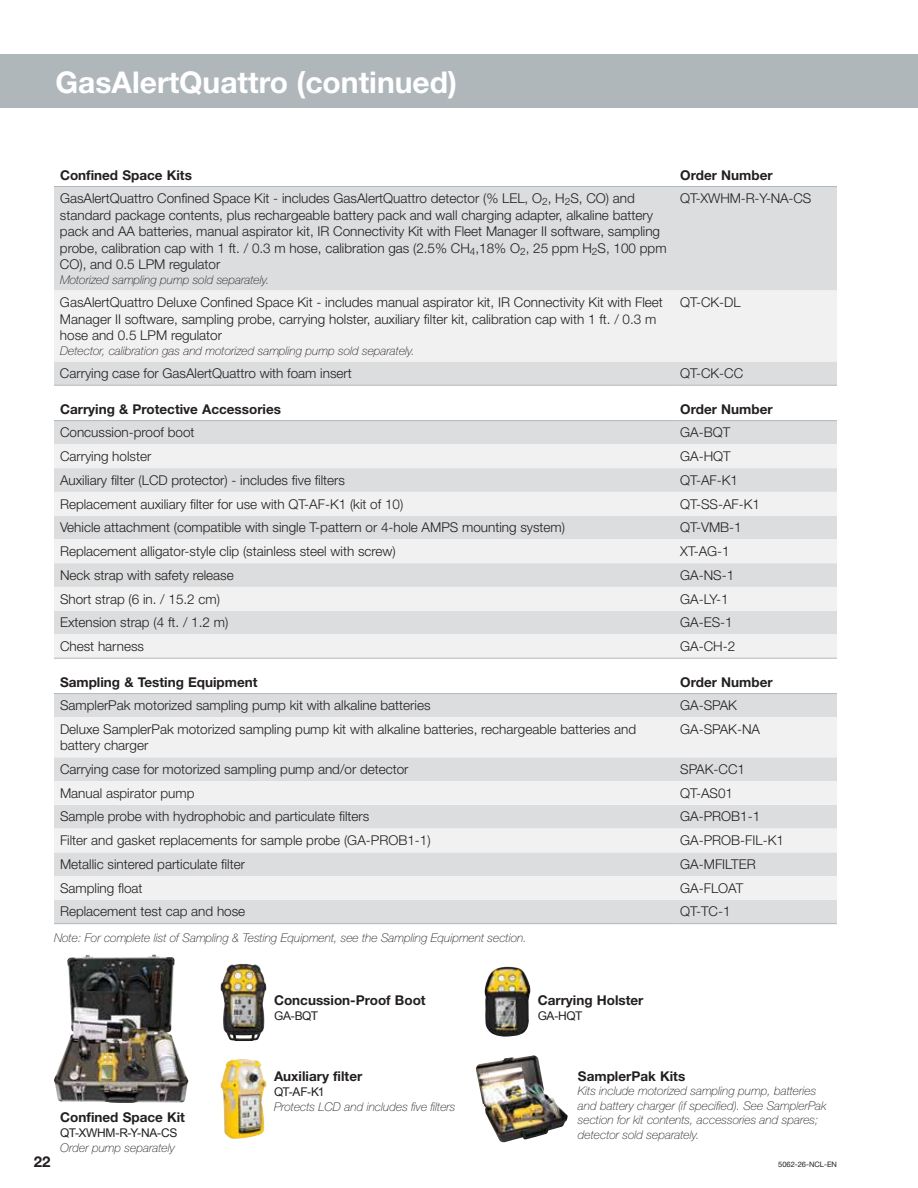
<style>
.page{position:relative;width:918px;height:1188px;background:#fff}
.page>*{position:absolute;margin:0;border:0;box-sizing:border-box;transform-origin:0 0}
.t1{font:700 30px "Helvetica Neue";color:#fff}
.t2{font:700 15px "Helvetica Neue";color:#231f20}
.t3{font:300 13.5px/16.5px "Helvetica Neue";color:#231f20}
.t4{font:700 13.5px "Helvetica Neue";color:#231f20}
.t5{font:italic 100 12px/14.4px "Helvetica Neue";color:#231f20}
.t6{font:12px "Arial";letter-spacing:-.03em;color:#231f20}
.t7{font:7.5px "Helvetica Neue";color:#231f20}
</style>
<div class="page">
<div style="left:0;top:54px;width:918px;height:54px;background:#b0b7bb"></div>
<div style="left:54px;top:187px;width:783px;height:198px;background:#dcddde"></div>
<div style="left:54px;top:291px;width:783px;height:70px;background:#f1f1f2"></div>
<hr style="left:54px;top:385px;width:620px;height:1px;background:#b0b7bb">
<hr style="left:674px;top:385px;width:163px;height:1px;background:#b0b7bb">
<hr style="left:54px;top:186px;width:620px;height:1px;background:#b0b7bb">
<hr style="left:674px;top:186px;width:163px;height:1px;background:#b0b7bb">
<div style="left:54px;top:421px;width:783px;height:23px;background:#dcddde"></div>
<svg style="left:54px;top:444px;width:783px;height:214px;fill:#f1f1f2"></svg>
<hr style="left:54px;top:420px;width:620px;height:1px;background:#b0b7bb">
<hr style="left:674px;top:420px;width:163px;height:1px;background:#b0b7bb">
<hr style="left:54px;top:658px;width:620px;height:1px;background:#b0b7bb">
<hr style="left:674px;top:658px;width:163px;height:1px;background:#b0b7bb">
<div style="left:54px;top:694px;width:783px;height:229px;background:#dcddde"></div>
<svg style="left:54px;top:717px;width:783px;height:183px;fill:#f1f1f2"></svg>
<hr style="left:54px;top:693px;width:620px;height:1px;background:#b0b7bb">
<hr style="left:674px;top:693px;width:163px;height:1px;background:#b0b7bb">
<hr style="left:54px;top:923px;width:620px;height:1px;background:#b0b7bb">
<hr style="left:674px;top:923px;width:163px;height:1px;background:#b0b7bb">
<img style="left:54px;top:954px;width:135px;height:149px">
<img style="left:221px;top:964px;width:45px;height:77px">
<img style="left:221px;top:1059px;width:45px;height:80px">
<img style="left:485px;top:967px;width:45px;height:70px">
<img style="left:476px;top:1055px;width:92px;height:87px">
<h1 class="t1" style="left:55px;top:63px;width:403px">GasAlertQuattro (continued)</h1>
<p class="t4" style="left:60px;top:166px;width:133px">Confined Space Kits</p>
<p class="t4" style="left:680px;top:166px;width:94px">Order Number</p>
<p class="t3" style="left:60px;top:190px;width:608px">GasAlertQuattro Confined Space Kit - includes GasAlertQuattro detector (% LEL, O<sub>2</sub>, H<sub>2</sub>S, CO) and standard package contents, plus rechargeable battery pack and wall charging adapter, alkaline battery pack and AA batteries, manual aspirator kit, IR Connectivity Kit with Fleet Manager II software, sampling probe, calibration cap with 1 ft. / 0.3 m hose, calibration gas (2.5% CH<sub>4</sub>,18% O<sub>2</sub>, 25 ppm H<sub>2</sub>S, 100 ppm CO), and 0.5 LPM regulator</p>
<p class="t5" style="left:60px;top:273px;width:211px">Motorized sampling pump sold separately.</p>
<p class="t3" style="left:680px;top:190px;width:133px">QT-XWHM-R-Y-NA-CS</p>
<p class="t3" style="left:60px;top:294px;width:604px">GasAlertQuattro Deluxe Confined Space Kit - includes manual aspirator kit, IR Connectivity Kit with Fleet<br>Manager II software, sampling probe, carrying holster, auxiliary filter kit, calibration cap with 1 ft. / 0.3 m hose and 0.5 LPM regulator</p>
<p class="t5" style="left:60px;top:344px;width:356px">Detector, calibration gas and motorized sampling pump sold separately.</p>
<p class="t3" style="left:680px;top:294px;width:62px">QT-CK-DL</p>
<p class="t3" style="left:60px;top:365px;width:293px">Carrying case for GasAlertQuattro with foam insert</p>
<p class="t3" style="left:680px;top:365px;width:65px">QT-CK-CC</p>
<p class="t4" style="left:60px;top:400px;width:223px">Carrying &amp; Protective Accessories</p>
<p class="t4" style="left:680px;top:400px;width:94px">Order Number</p>
<p class="t3" style="left:60px;top:424px;width:136px">Concussion-proof boot</p>
<p class="t3" style="left:680px;top:424px;width:52px">GA-BQT</p>
<p class="t3" style="left:60px;top:448px;width:93px">Carrying holster</p>
<p class="t3" style="left:680px;top:448px;width:52px">GA-HQT</p>
<p class="t3" style="left:60px;top:471px;width:287px">Auxiliary filter (LCD protector) - includes five filters</p>
<p class="t3" style="left:680px;top:471px;width:59px">QT-AF-K1</p>
<p class="t3" style="left:60px;top:495px;width:345px">Replacement auxiliary filter for use with QT-AF-K1 (kit of 10)</p>
<p class="t3" style="left:680px;top:495px;width:81px">QT-SS-AF-K1</p>
<p class="t3" style="left:60px;top:519px;width:507px">Vehicle attachment (compatible with single T-pattern or 4-hole AMPS mounting system)</p>
<p class="t3" style="left:680px;top:519px;width:63px">QT-VMB-1</p>
<p class="t3" style="left:60px;top:543px;width:337px">Replacement alligator-style clip (stainless steel with screw)</p>
<p class="t3" style="left:680px;top:543px;width:51px">XT-AG-1</p>
<p class="t3" style="left:60px;top:566px;width:175px">Neck strap with safety release</p>
<p class="t3" style="left:680px;top:566px;width:56px">GA-NS-1</p>
<p class="t3" style="left:60px;top:590px;width:162px">Short strap (6 in. / 15.2 cm)</p>
<p class="t3" style="left:680px;top:590px;width:50px">GA-LY-1</p>
<p class="t3" style="left:60px;top:614px;width:170px">Extension strap (4 ft. / 1.2 m)</p>
<p class="t3" style="left:680px;top:614px;width:54px">GA-ES-1</p>
<p class="t3" style="left:60px;top:638px;width:85px">Chest harness</p>
<p class="t3" style="left:680px;top:638px;width:57px">GA-CH-2</p>
<p class="t4" style="left:60px;top:673px;width:199px">Sampling &amp; Testing Equipment</p>
<p class="t4" style="left:680px;top:673px;width:94px">Order Number</p>
<p class="t3" style="left:60px;top:697px;width:372px">SamplerPak motorized sampling pump kit with alkaline batteries</p>
<p class="t3" style="left:680px;top:697px;width:58px">GA-SPAK</p>
<p class="t3" style="left:60px;top:721px;width:578px">Deluxe SamplerPak motorized sampling pump kit with alkaline batteries, rechargeable batteries and battery charger</p>
<p class="t3" style="left:680px;top:721px;width:81px">GA-SPAK-NA</p>
<p class="t3" style="left:60px;top:761px;width:350px">Carrying case for motorized sampling pump and/or detector</p>
<p class="t3" style="left:680px;top:761px;width:66px">SPAK-CC1</p>
<p class="t3" style="left:60px;top:784px;width:136px">Manual aspirator pump</p>
<p class="t3" style="left:680px;top:784px;width:54px">QT-AS01</p>
<p class="t3" style="left:60px;top:808px;width:311px">Sample probe with hydrophobic and particulate filters</p>
<p class="t3" style="left:680px;top:808px;width:82px">GA-PROB1-1</p>
<p class="t3" style="left:60px;top:832px;width:372px">Filter and gasket replacements for sample probe (GA-PROB1-1)</p>
<p class="t3" style="left:680px;top:832px;width:105px">GA-PROB-FIL-K1</p>
<p class="t3" style="left:60px;top:856px;width:187px">Metallic sintered particulate filter</p>
<p class="t3" style="left:680px;top:856px;width:77px">GA-MFILTER</p>
<p class="t3" style="left:60px;top:879px;width:84px">Sampling float</p>
<p class="t3" style="left:680px;top:879px;width:65px">GA-FLOAT</p>
<p class="t3" style="left:60px;top:903px;width:187px">Replacement test cap and hose</p>
<p class="t3" style="left:680px;top:903px;width:52px">QT-TC-1</p>
<p class="t5" style="left:54px;top:931px;width:474px">Note: For complete list of Sampling &amp; Testing Equipment, see the Sampling Equipment section.</p>
<p class="t4" style="left:60px;top:1109px;width:126px">Confined Space Kit</p>
<p class="t6" style="left:60px;top:1125px;width:119px">QT-XWHM-R-Y-NA-CS</p>
<p class="t5" style="left:60px;top:1140px;width:116px">Order pump separately</p>
<p class="t4" style="left:274px;top:992px;width:153px">Concussion-Proof Boot</p>
<p class="t6" style="left:274px;top:1008px;width:46px">GA-BQT</p>
<p class="t4" style="left:274px;top:1068px;width:90px">Auxiliary filter</p>
<p class="t6" style="left:274px;top:1084px;width:52px">QT-AF-K1</p>
<p class="t5" style="left:274px;top:1099px;width:183px">Protects LCD and includes five filters</p>
<p class="t4" style="left:538px;top:992px;width:107px">Carrying Holster</p>
<p class="t6" style="left:538px;top:1008px;width:46px">GA-HQT</p>
<p class="t4" style="left:578px;top:1068px;width:109px">SamplerPak Kits</p>
<p class="t5" style="left:578px;top:1084px;width:250px">Kits include motorized sampling pump, batteries and battery charger (if specified). See SamplerPak section for kit contents, accessories and spares; detector sold separately.</p>
<p class="t2" style="left:34px;top:1152px;width:18px">22</p>
<p class="t7" style="left:778px;top:1160px;width:60px">5062-26-NCL-EN</p>
</div>
